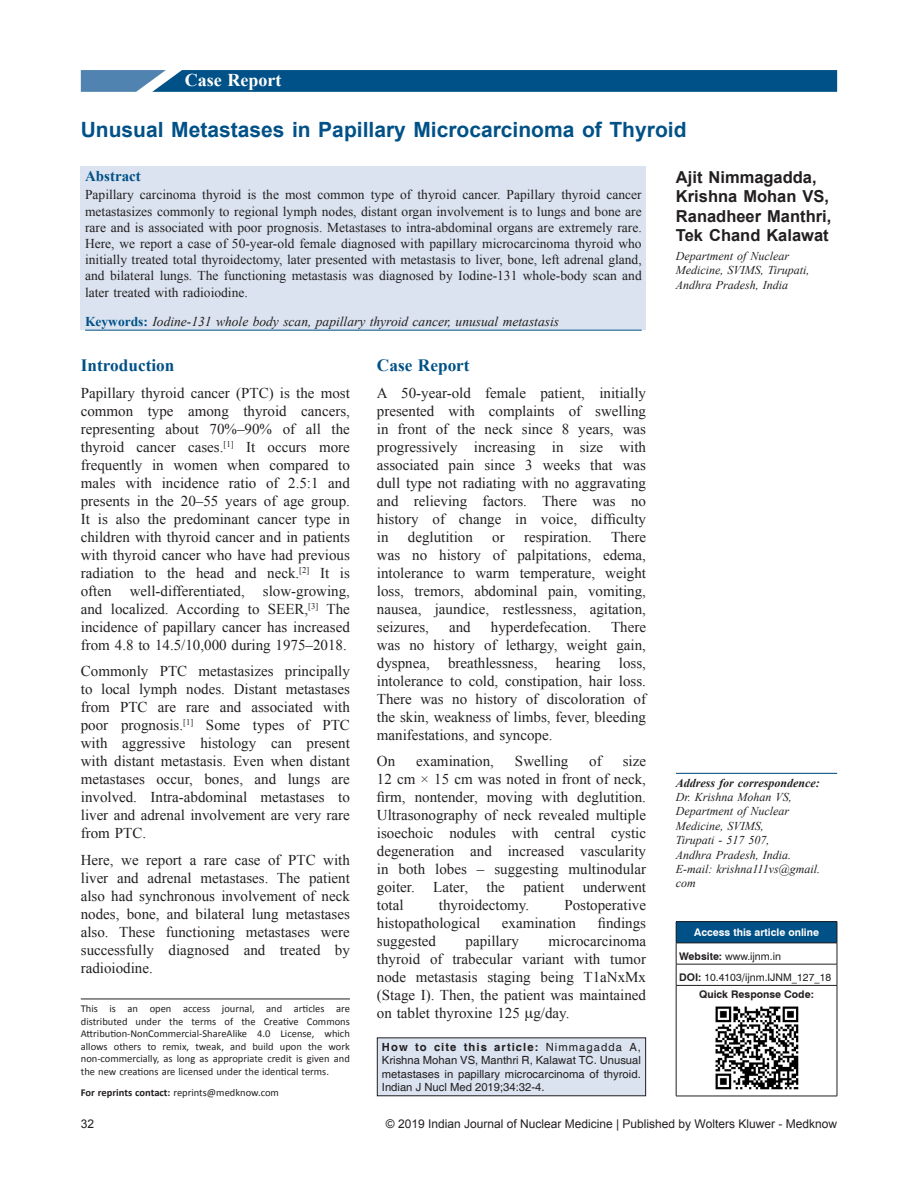
<style>
.page{position:relative;width:918px;height:1188px;background:#fff}
.page>*{position:absolute;margin:0;border:0;box-sizing:border-box;transform-origin:0 0}
.AT{font:700 21px "Arial";color:#005187}
.AH{font:700 18px "Times New Roman";color:#fff}
.t1{font:700 17.25px "Times New Roman";color:#005187}
.AU{font:700 16.5px/19.5px "Arial";color:#231f20}
.TX{font:15px/18px "Times New Roman";color:#231f20;text-align:justify}
.ABSH{font:700 15px "Times New Roman";color:#005187}
.ABS{font:13.5px/16.2px "Times New Roman";color:#231f20;text-align:justify}
.KWD{font:italic 13.5px "Times New Roman";color:#231f20}
.ADD{font:italic 12px/14.4px "Times New Roman";color:#231f20}
.t2{font:12px "Arial";color:#231f20}
.AFF{font:italic 12px/14.4px "Times New Roman";color:#231f20}
.HTC{font:11.25px/13.5px "Helvetica";letter-spacing:.005em;color:#231f20;text-align:justify}
.TX-2{font:10.5px/12.6px "Calibri";color:#231f20;text-align:justify}
.DOI{font:10.5px "Swiss 721 BT";color:#231f20}
.ATAO{font:700 10.5px "Swiss 721 BT";color:#fff}
.Website{font:10.5px "Swiss 721 BT";color:#231f20}
.QRC{font:700 10.5px "Swiss 721 BT";color:#231f20}
.s1{font-weight:700;font-style:normal;color:#005187}
.s2{font-weight:700}
</style>
<div class="page">
<hr style="left:676px;top:773px;width:161px;height:1px;background:#005187">
<div style="left:676px;top:922px;width:161px;height:21px;background:#005187"></div>
<hr style="left:676px;top:943px;width:161px;height:1px;background:#231f20">
<hr style="left:676px;top:964px;width:161px;height:1px;background:#231f20">
<hr style="left:676px;top:985px;width:161px;height:1px;background:#231f20">
<hr style="left:676px;top:921px;width:161px;height:1px;background:#231f20">
<svg style="left:676px;top:922px;width:1px;height:63px"></svg>
<svg style="left:837px;top:922px;width:1px;height:63px"></svg>
<hr style="left:676px;top:986px;width:1px;height:110px;background:#231f20">
<hr style="left:837px;top:986px;width:1px;height:110px;background:#231f20">
<hr style="left:676px;top:1096px;width:161px;height:1px;background:#231f20">
<img style="left:715px;top:1006px;width:84px;height:84px">
<div style="left:81px;top:167px;width:565px;height:163px;background:#dae3ef"></div>
<hr style="left:85px;top:330px;width:557px;height:1px;background:#005187">
<div style="left:377px;top:1038px;width:269px;height:58px;background:#dae3ef"></div>
<div style="left:377px;top:1037px;width:269px;height:59px;border:1px solid #231f20"></div>
<hr style="left:81px;top:999px;width:269px;height:1px;background:#231f20">
<svg style="left:81px;top:70px;width:756px;height:22px"></svg>
<p class="AH" style="left:185px;top:68px;width:98px">Case Report</p>
<p class="AT" style="left:81px;top:116px;width:607px">Unusual Metastases in Papillary Microcarcinoma of Thyroid</p>
<p class="AU" style="left:676px;top:168px;width:157px">Ajit Nimmagadda,<br>Krishna Mohan VS,<br>Ranadheer Manthri,<br>Tek Chand Kalawat</p>
<p class="AFF" style="left:676px;top:249px;width:135px">Department of Nuclear<br>Medicine, SVIMS, Tirupati,<br>Andhra Pradesh, India</p>
<p class="ABSH" style="left:85px;top:166px;width:57px">Abstract</p>
<p class="ABS" style="left:85px;top:187px;width:558px">Papillary carcinoma thyroid is the most common type of thyroid cancer. Papillary thyroid cancer metastasizes commonly to regional lymph nodes, distant organ involvement is to lungs and bone are rare and is associated with poor prognosis. Metastases to intra‑abdominal organs are extremely rare.<br>Here, we report a case of 50‑year‑old female diagnosed with papillary microcarcinoma thyroid who initially treated total thyroidectomy, later presented with metastasis to liver, bone, left adrenal gland, and bilateral lungs. The functioning metastasis was diagnosed by Iodine‑131 whole‑body scan and later treated with radioiodine.</p>
<p class="KWD" style="left:85px;top:312px;width:475px"><span class="s1">Keywords:</span> Iodine‑131 whole body scan, papillary thyroid cancer, unusual metastasis</p>
<h1 class="t1" style="left:81px;top:354px;width:95px">Introduction</h1>
<p class="TX" style="left:81px;top:383px;width:271px">Papillary thyroid cancer (PTC) is the most common type among thyroid cancers, representing about 70%–90% of all the thyroid cancer cases.<sup>[1]</sup> It occurs more frequently in women when compared to males with incidence ratio of 2.5:1 and presents in the 20–55 years of age group.<br>It is also the predominant cancer type in children with thyroid cancer and in patients with thyroid cancer who have had previous radiation to the head and neck.<sup>[2]</sup> It is often well‑differentiated, slow‑growing, and localized. According to SEER,<sup>[3]</sup> The incidence of papillary cancer has increased from 4.8 to 14.5/10,000 during 1975–2018.</p>
<p class="TX" style="left:81px;top:662px;width:271px">Commonly PTC metastasizes principally to local lymph nodes. Distant metastases from PTC are rare and associated with poor prognosis.<sup>[1]</sup> Some types of PTC with aggressive histology can present with distant metastasis. Even when distant metastases occur, bones, and lungs are involved. Intra‑abdominal metastases to liver and adrenal involvement are very rare from PTC.</p>
<p class="TX" style="left:81px;top:850px;width:271px">Here, we report a rare case of PTC with liver and adrenal metastases. The patient also had synchronous involvement of neck nodes, bone, and bilateral lung metastases also. These functioning metastases were successfully diagnosed and treated by radioiodine.</p>
<p class="TX-2" style="left:81px;top:1002px;width:271px">This is an open access journal, and articles are distributed under the terms of the Creative Commons Attribution‑NonCommercial‑ShareAlike 4.0 License, which allows others to remix, tweak, and build upon the work non‑commercially, as long as appropriate credit is given and the new creations are licensed under the identical terms.</p>
<p class="TX-2" style="left:81px;top:1086px;width:200px"><span class="s2">For reprints contact:</span> reprints@medknow.com</p>
<h1 class="t1" style="left:377px;top:354px;width:94px">Case Report</h1>
<p class="TX" style="left:377px;top:383px;width:271px">A 50‑year‑old female patient, initially presented with complaints of swelling in front of the neck since 8 years, was progressively increasing in size with associated pain since 3 weeks that was dull type not radiating with no aggravating and relieving factors. There was no history of change in voice, difficulty in</p>
<p class="TX" style="left:377px;top:527px;width:271px;text-indent:234px">There was no history of palpitations, edema, intolerance to warm temperature, weight loss, tremors, abdominal pain, vomiting, nausea, jaundice, restlessness, agitation, seizures,</p>
<p class="TX" style="left:408px;top:527px;width:67px">deglutition</p>
<p class="TX" style="left:492px;top:527px;width:14px">or</p>
<p class="TX" style="left:524px;top:527px;width:69px">respiration.</p>
<p class="TX" style="left:377px;top:617px;width:271px;text-indent:234px">There was no history of lethargy, weight gain, dyspnea, breathlessness, hearing loss, intolerance to cold, constipation, hair loss.<br>There was no history of discoloration of the skin, weakness of limbs, fever, bleeding manifestations, and syncope.</p>
<p class="TX" style="left:377px;top:752px;width:20px">On</p>
<p class="TX" style="left:416px;top:752px;width:79px">examination,</p>
<p class="TX" style="left:515px;top:752px;width:55px">Swelling</p>
<p class="TX" style="left:589px;top:752px;width:14px">of</p>
<p class="TX" style="left:449px;top:617px;width:23px">and</p>
<p class="TX" style="left:491px;top:617px;width:102px">hyperdefecation.</p>
<p class="TX" style="left:377px;top:752px;width:271px;text-indent:246px">size 12 cm × 15 cm was noted in front of neck, firm, nontender, moving with deglutition.<br>Ultrasonography of neck revealed multiple isoechoic nodules with central cystic degeneration and increased vascularity in both lobes – suggesting multinodular goiter. Later, the patient underwent total</p>
<p class="TX" style="left:439px;top:896px;width:92px">thyroidectomy.</p>
<p class="TX" style="left:564px;top:896px;width:83px">Postoperative</p>
<p class="TX" style="left:377px;top:914px;width:105px">histopathological</p>
<p class="TX" style="left:502px;top:914px;width:76px">examination</p>
<p class="TX" style="left:598px;top:914px;width:50px">findings</p>
<p class="TX" style="left:377px;top:932px;width:61px">suggested</p>
<p class="TX" style="left:466px;top:932px;width:55px">papillary</p>
<p class="TX" style="left:377px;top:932px;width:271px;text-indent:172px">microcarcinoma thyroid of trabecular variant with tumor node metastasis staging being T1aNxMx (Stage I). Then, the patient was maintained on tablet thyroxine 125 g/day.</p>
<p class="HTC" style="left:382px;top:1040px;width:261px"><span class="s2">How to cite this article:</span> Nimmagadda A, Krishna Mohan VS, Manthri R, Kalawat TC. Unusual metastases in papillary microcarcinoma of thyroid.<br>Indian J Nucl Med 2019;34:32-4.</p>
<p class="ADD" style="left:676px;top:775px;width:146px"><span class="s2">Address for correspondence:<br></span>Dr. Krishna Mohan VS,<br>Department of Nuclear<br>Medicine, SVIMS,<br>Tirupati ‑ 517 507,<br>Andhra Pradesh, India.<br>E‑mail: krishna111vs@gmail. com</p>
<p class="ATAO" style="left:694px;top:925px;width:126px">Access this article online</p>
<p class="Website" style="left:679px;top:949px;width:104px"><span class="s2">Website:</span> www.ijnm.in</p>
<p class="DOI" style="left:679px;top:970px;width:154px"><span class="s2">DOI:</span> 10.4103/ijnm.IJNM_127_18</p>
<p class="QRC" style="left:699px;top:987px;width:116px">Quick Response Code:</p>
<p class="t2" style="left:81px;top:1116px;width:15px">32</p>
<p class="t2" style="left:386px;top:1116px;width:453px">© 2019 Indian Journal of Nuclear Medicine | Published by Wolters Kluwer ‑ Medknow</p>
</div>
